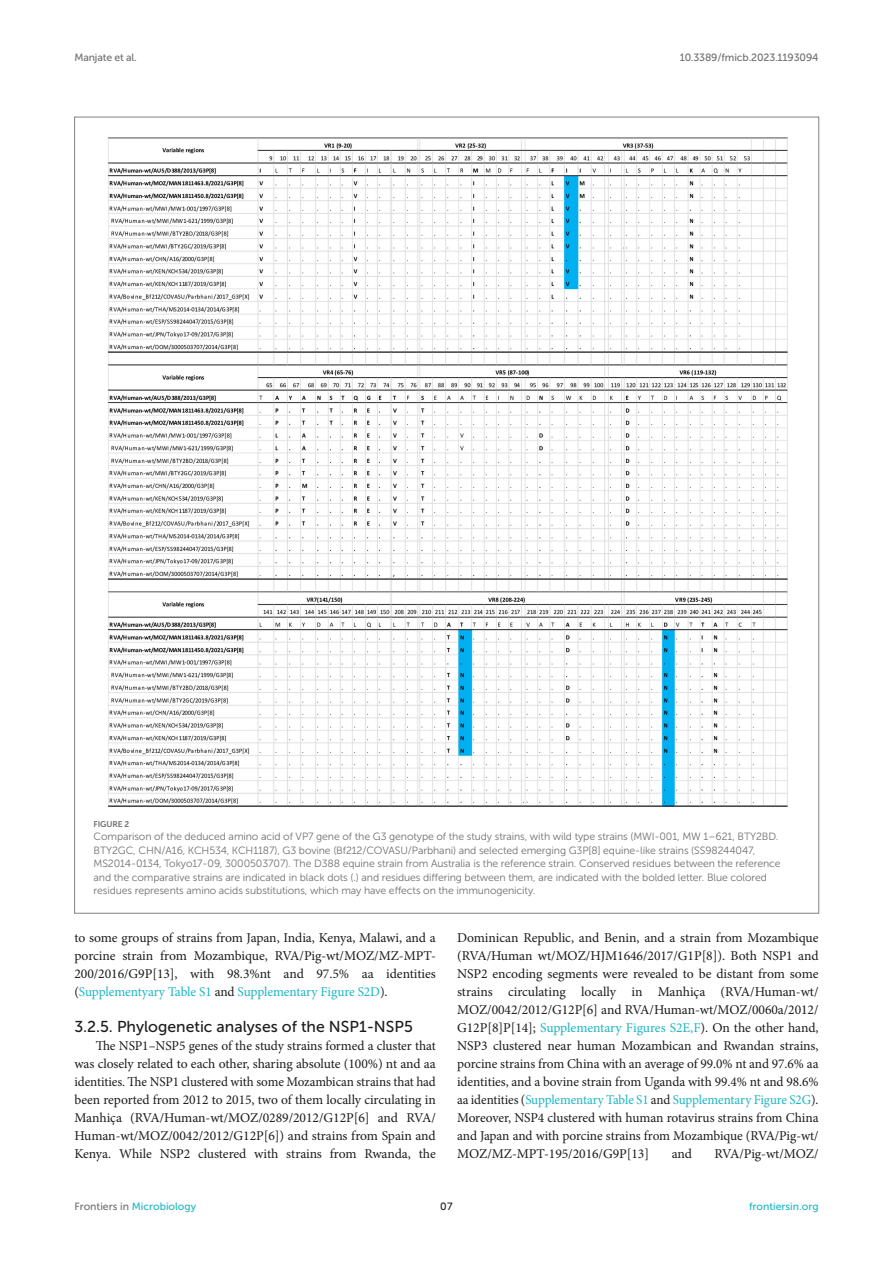
<style>
.page{position:relative;width:893px;height:1263px;background:#fff}
.page>*{position:absolute;margin:0;border:0;box-sizing:border-box;transform-origin:0 0}
.HEAD_3{font:15.75px "Museo Sans 500";color:#1b1c1b}
.TEXT_FLUSH{font:13.5px/18px "Minion Pro";letter-spacing:-.01em;color:#1b1c1b;text-align:justify}
.FIG_LEG{font:10.5px/13.5px "Museo Sans 300";letter-spacing:-.01em;color:#706f70}
.t1{font:10.5px "Museo Sans 500";letter-spacing:-.015em;color:#706f70}
.t2{font:10.5px "Museo Sans 500";color:#1db5c3}
.t3{font:10.5px "Museo Sans 500";color:#1b1c1b}
.FIG_HD{font:8.25px "Museo Sans 700";letter-spacing:-.01em;color:#706f70}
.s1{color:#1db5c3}
.s2{color:#706f70}
</style>
<div class="page">
<img style="left:107px;top:137px;width:681px;height:670px">
<p class="t1" style="left:74px;top:51px;width:64px">Manjate et al.</p>
<p class="t1" style="left:680px;top:51px;width:140px">10.3389/fmicb.2023.1193094</p>
<p class="FIG_HD" style="left:94px;top:819px;width:37px">FIGURE 2</p>
<p class="FIG_LEG" style="left:94px;top:830px;width:689px">Comparison of the deduced amino acid of VP7 gene of the G3 genotype of the study strains, with wild type strains (MWI-001, MW 1–621, BTY2BD.<br>BTY2GC, CHN/A16, KCH534, KCH1187), G3 bovine (Bf212/COVASU/Parbhani) and selected emerging G3P[8] equine-like strains (SS98244047, MS2014-0134, Tokyo17-09, 3000503707). The D388 equine strain from Australia is the reference strain. Conserved residues between the reference and the comparative strains are indicated in black dots (.) and residues differing between them, are indicated with the bolded letter. Blue colored residues represents amino acids substitutions, which may have effects on the immunogenicity.</p>
<p class="TEXT_FLUSH" style="left:74px;top:929px;width:363px">to some groups of strains from Japan, India, Kenya, Malawi, and a porcine strain from Mozambique, RVA/Pig-wt/MOZ/MZ-MPT-200/2016/G9P[13], with 98.3%nt and 97.5% aa identities (<span class="s1">Supplementyary Table S1</span> and <span class="s1">Supplementary Figure S2D</span>).</p>
<p class="HEAD_3" style="left:74px;top:1018px;width:340px">3.2.5. Phylogenetic analyses of the NSP1-NSP5</p>
<p class="TEXT_FLUSH" style="left:74px;top:1037px;width:363px;text-indent:21px">The NSP1–NSP5 genes of the study strains formed a cluster that was closely related to each other, sharing absolute (100%) nt and aa identities. The NSP1 clustered with some Mozambican strains that had been reported from 2012 to 2015, two of them locally circulating in Manhiça (RVA/Human-wt/MOZ/0289/2012/G12P[6] and RVA/ Human-wt/MOZ/0042/2012/G12P[6]) and strains from Spain and Kenya. While NSP2 clustered with strains from Rwanda, the</p>
<p class="TEXT_FLUSH" style="left:457px;top:929px;width:363px">Dominican Republic, and Benin, and a strain from Mozambique (RVA/Human wt/MOZ/HJM1646/2017/G1P[8]). Both NSP1 and NSP2 encoding segments were revealed to be distant from some strains circulating locally in Manhiça (RVA/Human-wt/ MOZ/0042/2012/G12P[6] and RVA/Human-wt/MOZ/0060a/2012/ G12P[8]P[14]; <span class="s1">Supplementary Figures S2E,F</span>). On the other hand, NSP3 clustered near human Mozambican and Rwandan strains, porcine strains from China with an average of 99.0% nt and 97.6% aa identities, and a bovine strain from Uganda with 99.4% nt and 98.6% aa identities (<span class="s1">Supplementary Table S1</span> and <span class="s1">Supplementary Figure S2G</span>).<br>Moreover, NSP4 clustered with human rotavirus strains from China and Japan and with porcine strains from Mozambique (RVA/Pig-wt/ MOZ/MZ-MPT-195/2016/G9P[13]</p>
<p class="TEXT_FLUSH" style="left:672px;top:1145px;width:22px">and</p>
<p class="TEXT_FLUSH" style="left:714px;top:1145px;width:106px">RVA/Pig-wt/MOZ/</p>
<p class="t2" style="left:74px;top:1200px;width:123px"><span class="s2">Frontiers in</span> Microbiology</p>
<p class="t3" style="left:440px;top:1200px;width:14px">07</p>
<p class="t2" style="left:749px;top:1200px;width:71px">frontiersin.org</p>
</div>
